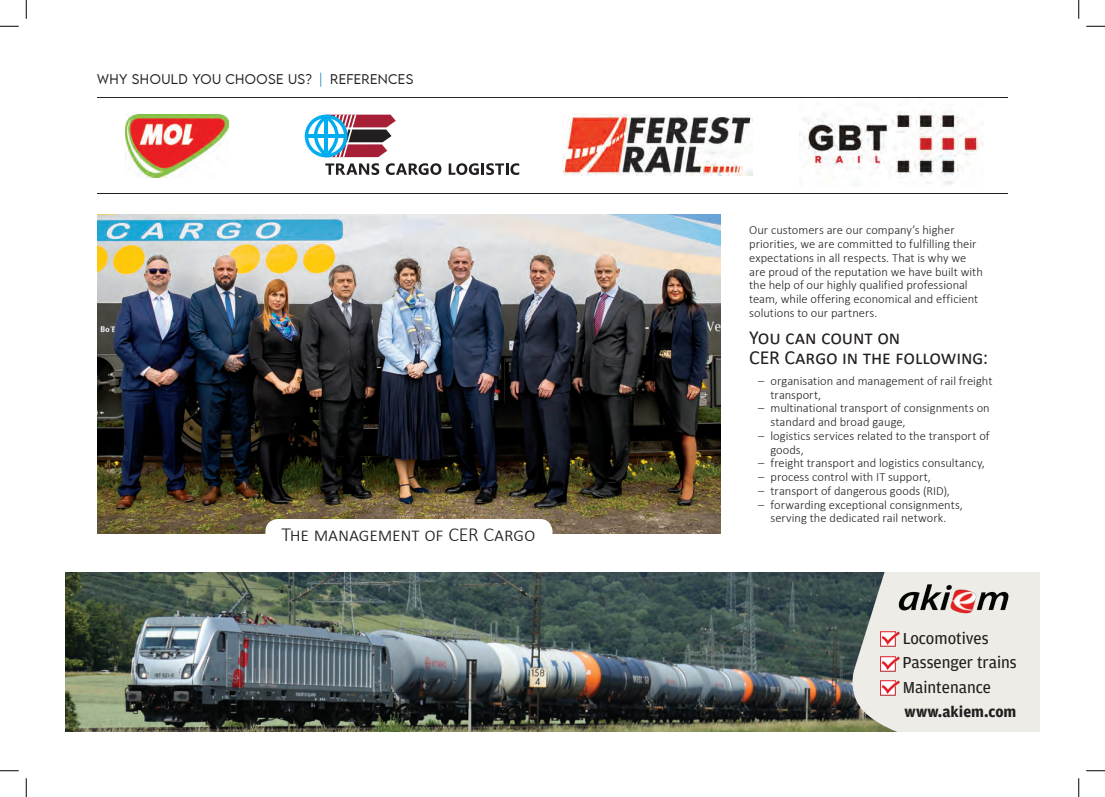
<style>
.page{position:relative;width:1105px;height:797px;background:#fff}
.page>*{position:absolute;margin:0;border:0;box-sizing:border-box;transform-origin:0 0}
.t1{font:20px/20px "Calibri";letter-spacing:-.01em;color:#231f20}
.t2{font:300 20px "Calibri";letter-spacing:-.01em;color:#231f20}
.t3{font:16.88px/24.5px "Amplitude";color:#231f20}
.t4{font:700 15.62px "Amplitude";color:#231f20}
.t5{font:300 12.5px/13.8px "Calibri";color:#231f20}
.t6{font:300 12.5px "LEMONMILK";letter-spacing:.035em;color:#231f20}
.s1{color:#0e7eba}
</style>
<div class="page">
<img style="left:65px;top:572px;width:786px;height:159px">
<svg style="left:851px;top:572px;width:189px;height:159px;background:#dadbd5"></svg>
<img style="left:888px;top:572px;width:128px;height:48px">
<img style="left:880px;top:631px;width:19px;height:18px">
<img style="left:880px;top:656px;width:19px;height:18px">
<img style="left:880px;top:680px;width:19px;height:18px">
<img style="left:799px;top:111px;width:185px;height:74px">
<img style="left:562px;top:114px;width:191px;height:62px">
<img style="left:126px;top:115px;width:103px;height:63px">
<svg style="left:305px;top:115px;width:91px;height:42px"></svg>
<svg style="left:325px;top:163px;width:54px;height:12px"></svg>
<svg style="left:386px;top:163px;width:55px;height:12px"></svg>
<svg style="left:449px;top:163px;width:70px;height:12px"></svg>
<hr style="left:97px;top:95px;width:911px;height:3px;background:#231f20;opacity:.75">
<hr style="left:97px;top:191px;width:911px;height:3px;background:#231f20;opacity:.75">
<img style="left:97px;top:214px;width:624px;height:319px">
<div style="left:265px;top:519px;width:287px;height:28px;background:#fff;border-radius:12px"></div>
<svg style="left:0;top:25px;width:19px;height:2px"></svg>
<svg style="left:1086px;top:25px;width:19px;height:2px"></svg>
<svg style="left:0;top:770px;width:19px;height:1px"></svg>
<svg style="left:1086px;top:770px;width:19px;height:1px"></svg>
<svg style="left:25px;top:0;width:2px;height:19px"></svg>
<svg style="left:25px;top:778px;width:2px;height:19px"></svg>
<svg style="left:1078px;top:0;width:1px;height:19px"></svg>
<svg style="left:1078px;top:778px;width:1px;height:19px"></svg>
<p class="t6" style="left:97px;top:71px;width:318px">WHY SHOULD YOU CHOOSE US? <span class="s1">|</span> REFERENCES</p>
<h1 class="t2" style="left:282px;top:521px;width:255px">The management of CER Cargo</h1>
<p class="t5" style="left:749px;top:223px;width:235px">Our customers are our company’s higher priorities, we are committed to fulfilling their expectations in all respects. That is why we are proud of the reputation we have built with the help of our highly qualified professional team, while offering economical and efficient solutions to our partners.</p>
<h1 class="t1" style="left:749px;top:327px;width:241px">You can count on<br>CER Cargo in the following:</h1>
<p class="t5" style="left:770px;top:373px;width:224px;text-indent:-12px">– organisation and management of rail freight transport,</p>
<p class="t5" style="left:770px;top:401px;width:221px;text-indent:-12px">– multinational transport of consignments on standard and broad gauge,</p>
<p class="t5" style="left:770px;top:428px;width:221px;text-indent:-12px">– logistics services related to the transport of goods,</p>
<p class="t5" style="left:758px;top:456px;width:228px">– freight transport and logistics consultancy,</p>
<p class="t5" style="left:758px;top:470px;width:174px">– process control with IT support,</p>
<p class="t5" style="left:758px;top:483px;width:193px">– transport of dangerous goods (RID),</p>
<p class="t5" style="left:758px;top:497px;width:206px;text-align:center">– forwarding exceptional consignments, serving the dedicated rail network.</p>
<h2 class="t3" style="left:902px;top:626px;width:116px">Locomotives<br>Passenger trains<br>Maintenance</h2>
<p class="t4" style="left:905px;top:703px;width:113px">www.akiem.com</p>
</div>
